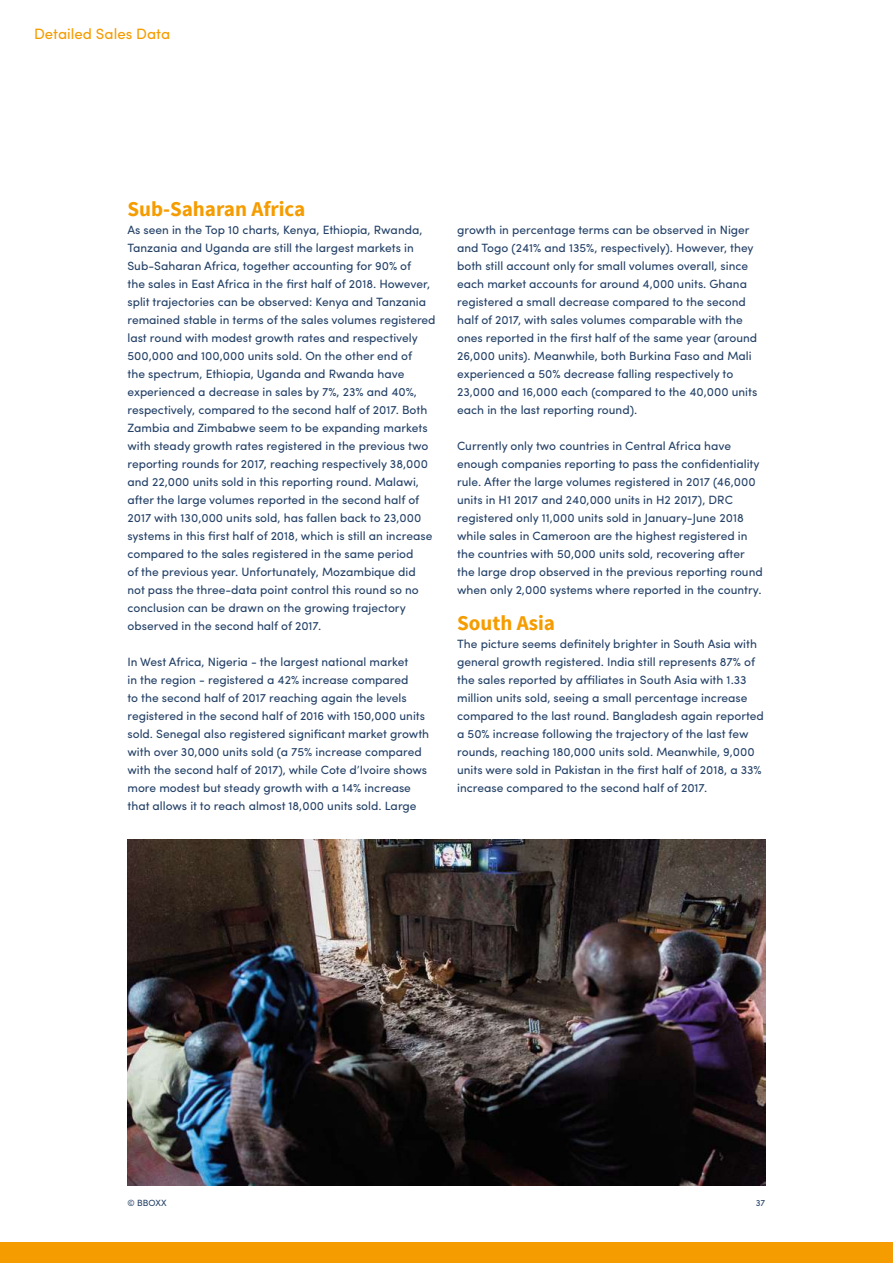
<style>
.page{position:relative;width:893px;height:1263px;background:#fff}
.page>*{position:absolute;margin:0;border:0;box-sizing:border-box;transform-origin:0 0}
.t1{font:700 21px "Source Sans Pro";color:#f59c00}
.t2{font:15px "Sofia Pro";color:#f59c00}
.t3{font:12px/18px "Sofia Pro";color:#244167}
.t4{font:9px "Sofia Pro";color:#244167}
</style>
<div class="page">
<div style="left:0;top:1242px;width:893px;height:21px;background:#f59c00"></div>
<img style="left:128px;top:840px;width:637px;height:345px">
<p class="t2" style="left:34px;top:23px;width:138px">Detailed Sales Data</p>
<h1 class="t1" style="left:127px;top:196px;width:179px">Sub-Saharan Africa</h1>
<p class="t3" style="left:127px;top:220px;width:310px">As seen in the Top 10 charts, Kenya, Ethiopia, Rwanda, Tanzania and Uganda are still the largest markets in Sub-Saharan Africa, together accounting for 90% of<br>the sales in East Africa in the first half of 2018. However, split trajectories can be observed: Kenya and Tanzania remained stable in terms of the sales volumes registered last round with modest growth rates and respectively 500,000 and 100,000 units sold. On the other end of<br>the spectrum, Ethiopia, Uganda and Rwanda have experienced a decrease in sales by 7%, 23% and 40%, respectively, compared to the second half of 2017. Both Zambia and Zimbabwe seem to be expanding markets with steady growth rates registered in the previous two reporting rounds for 2017, reaching respectively 38,000 and 22,000 units sold in this reporting round. Malawi, after the large volumes reported in the second half of 2017 with 130,000 units sold, has fallen back to 23,000 systems in this first half of 2018, which is still an increase compared to the sales registered in the same period<br>of the previous year. Unfortunately, Mozambique did not pass the three-data point control this round so no conclusion can be drawn on the growing trajectory observed in the second half of 2017.</p>
<p class="t3" style="left:127px;top:652px;width:303px">In West Africa, Nigeria - the largest national market<br>in the region - registered a 42% increase compared<br>to the second half of 2017 reaching again the levels registered in the second half of 2016 with 150,000 units sold. Senegal also registered significant market growth with over 30,000 units sold (a 75% increase compared with the second half of 2017), while Cote d’Ivoire shows more modest but steady growth with a 14% increase that allows it to reach almost 18,000 units sold. Large</p>
<p class="t3" style="left:457px;top:220px;width:302px">growth in percentage terms can be observed in Niger and Togo (241% and 135%, respectively). However, they both still account only for small volumes overall, since each market accounts for around 4,000 units. Ghana registered a small decrease compared to the second half of 2017, with sales volumes comparable with the ones reported in the first half of the same year (around 26,000 units). Meanwhile, both Burkina Faso and Mali experienced a 50% decrease falling respectively to 23,000 and 16,000 each (compared to the 40,000 units each in the last reporting round).</p>
<p class="t3" style="left:457px;top:436px;width:307px">Currently only two countries in Central Africa have enough companies reporting to pass the confidentiality rule. After the large volumes registered in 2017 (46,000 units in H1 2017 and 240,000 units in H2 2017), DRC registered only 11,000 units sold in January-June 2018 while sales in Cameroon are the highest registered in the countries with 50,000 units sold, recovering after the large drop observed in the previous reporting round when only 2,000 systems where reported in the country.</p>
<h1 class="t1" style="left:457px;top:610px;width:100px">South Asia</h1>
<p class="t3" style="left:457px;top:634px;width:308px">The picture seems definitely brighter in South Asia with general growth registered. India still represents 87% of the sales reported by affiliates in South Asia with 1.33 million units sold, seeing a small percentage increase compared to the last round. Bangladesh again reported a 50% increase following the trajectory of the last few rounds, reaching 180,000 units sold. Meanwhile, 9,000 units were sold in Pakistan in the first half of 2018, a 33% increase compared to the second half of 2017.</p>
<p class="t4" style="left:128px;top:1196px;width:40px">© BBOXX</p>
<p class="t4" style="left:756px;top:1196px;width:11px">37</p>
</div>
